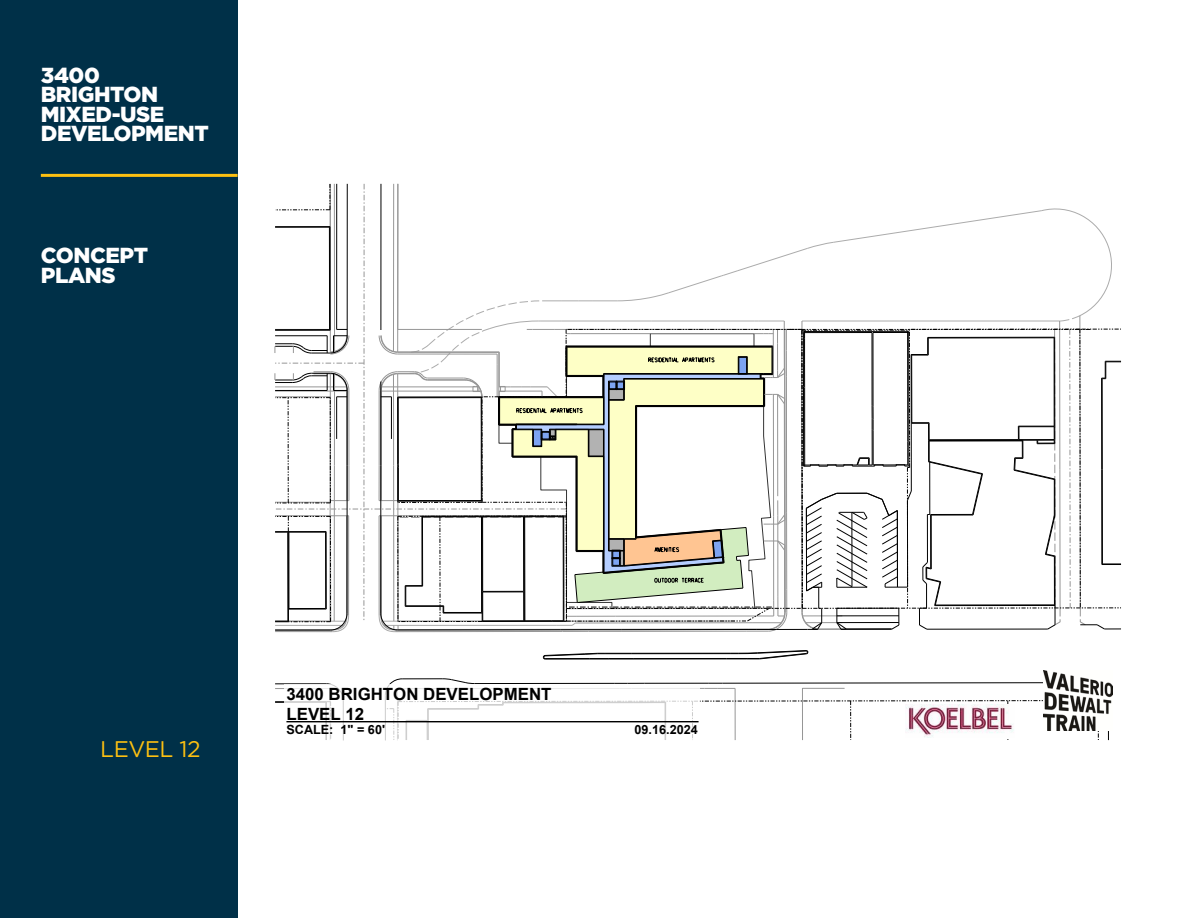
<style>
.page{position:relative;width:1188px;height:918px;background:#fff}
.page>*{position:absolute;margin:0;border:0;box-sizing:border-box;transform-origin:0 0}
.t1{font:22.65px "Gotham";letter-spacing:-.02em;color:#fdc011}
.t2{font:900 21.75px "Gotham";letter-spacing:-.02em;color:#fff}
.t3{font:700 16.8px/19.4px "Arial";color:#000}
.t4{font:700 12.6px "Arial";color:#000}
</style>
<div class="page">
<div style="left:0;top:0;width:238px;height:918px;background:#003048"></div>
<hr style="left:41px;top:174px;width:197px;height:3px;background:#fdc011">
<hr style="left:634px;top:659px;width:92px;height:1px;background:#000">
<hr style="left:632px;top:653px;width:98px;height:1px;background:#000">
<hr style="left:634px;top:658px;width:93px;height:1px;background:#000">
<svg style="left:543px;top:653px;width:91px;height:7px"></svg>
<svg style="left:726px;top:650px;width:83px;height:10px"></svg>
<svg style="left:389px;top:679px;width:720px;height:61px"></svg>
<svg style="left:275px;top:688px;width:9px;height:15px"></svg>
<hr style="left:275px;top:684px;width:51px;height:1px;background:#000">
<svg style="left:275px;top:183px;width:846px;height:449px"></svg>
<img style="left:905px;top:705px;width:109px;height:33px">
<img style="left:1043px;top:670px;width:70px;height:60px">
<div style="left:284px;top:684px;width:415px;height:56px;background:#fff"></div>
<hr style="left:286px;top:721px;width:413px;height:1px;background:#000">
<p class="t2" style="left:41px;top:62px;width:61px">3400</p>
<p class="t2" style="left:41px;top:82px;width:119px">BRIGHTON</p>
<p class="t2" style="left:41px;top:101px;width:125px">MIXED-USE</p>
<p class="t2" style="left:41px;top:121px;width:169px">DEVELOPMENT</p>
<p class="t2" style="left:41px;top:243px;width:109px">CONCEPT</p>
<p class="t2" style="left:41px;top:262px;width:76px">PLANS</p>
<p class="t1" style="left:100px;top:736px;width:102px">LEVEL 12</p>
<p class="t3" style="left:286px;top:685px;width:267px">3400 BRIGHTON DEVELOPMENT<br>LEVEL 12</p>
<p class="t4" style="left:286px;top:721px;width:100px">SCALE: 1" = 60'</p>
<p class="t4" style="left:635px;top:721px;width:65px">09.16.2024</p>
</div>
